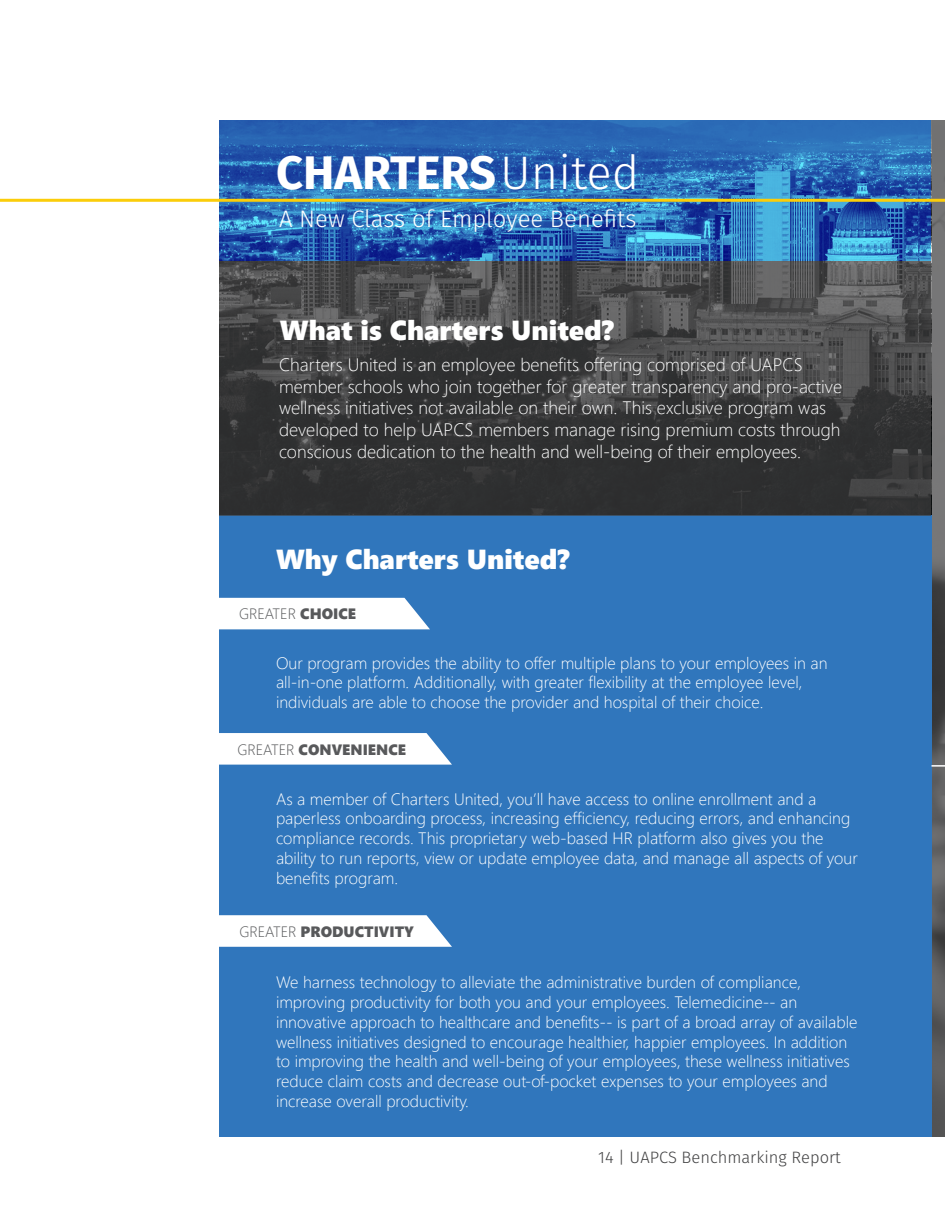
<style>
.page{position:relative;width:945px;height:1215px;background:#fff}
.page>*{position:absolute;margin:0;border:0;box-sizing:border-box;transform-origin:0 0}
.t1{font:700 47.1px "Fira Sans";color:#fff}
.t2{font:27.45px "Segoe UI Black";color:#fff}
.t3{font:300 23.85px "Fira Sans";color:#fff}
.t4{font:300 18px/21.6px "Segoe UI";color:#fff}
.t5{font:300 16.5px/19.8px "Segoe UI";color:#fff}
.t6{font:300 16.5px "Fira Sans";color:#414142}
.t7{font:15px "Segoe UI Black";color:#58595b}
.t8{font:300 15px "Segoe UI";color:#58595b}
.s1{font-weight:300}
.s2{font-family:"Segoe UI Black";font-weight:400}
.s3{font-family:"Segoe UI";font-weight:300}
</style>
<div class="page">
<div style="left:219px;top:515px;width:699px;height:621px;background:#3076bc"></div>
<svg style="left:219px;top:120px;width:699px;height:141px;background:#2b6bb6"></svg>
<svg style="left:219px;top:261px;width:699px;height:254px;background:#3e3e3f"></svg>
<hr style="left:0;top:199px;width:932px;height:3px;background:#fbcd0a">
<div style="left:219px;top:598px;width:211px;height:31px;background:#fff"></div>
<svg style="left:219px;top:733px;width:233px;height:32px;background:#f0f5fa"></svg>
<svg style="left:219px;top:915px;width:233px;height:32px;background:#f1f5fa"></svg>
<svg style="left:932px;top:120px;width:13px;height:1016px;background:#616162"></svg>
<div style="left:918px;top:515px;width:14px;height:621px;background:#3076bc"></div>
<svg style="left:918px;top:120px;width:14px;height:141px;background:#2d65ad"></svg>
<svg style="left:918px;top:261px;width:14px;height:254px;background:#3f4040"></svg>
<hr style="left:918px;top:199px;width:27px;height:3px;background:#fbcd0a">
<svg style="left:931px;top:765px;width:14px;height:2px"></svg>
<p class="t1" style="left:276px;top:133px;width:365px">CHARTERS<span class="s1">United</span></p>
<p class="t3" style="left:279px;top:202px;width:359px">A New Class of Employee Benefits</p>
<p class="t2" style="left:280px;top:310px;width:335px">What is Charters United?</p>
<p class="t4" style="left:279px;top:352px;width:565px">Charters United is an employee benefits offering comprised of UAPCS member schools who join together for greater transparency and pro-active wellness initiatives not available on their own. This exclusive program was developed to help UAPCS members manage rising premium costs through conscious dedication to the health and well-being of their employees.</p>
<p class="t2" style="left:276px;top:539px;width:295px">Why Charters United?</p>
<p class="t8" style="left:239px;top:599px;width:119px">GREATER <span class="s2">CHOICE</span></p>
<p class="t5" style="left:276px;top:651px;width:553px">Our program provides the ability to offer multiple plans to your employees in an all-in-one platform. Additionally, with greater flexibility at the employee level, individuals are able to choose the provider and hospital of their choice.</p>
<p class="t7" style="left:237px;top:739px;width:170px"><span class="s3">GREATER</span> CONVENIENCE</p>
<p class="t5" style="left:276px;top:787px;width:583px">As a member of Charters United, you’ll have access to online enrollment and a paperless onboarding process, increasing efficiency, reducing errors, and enhancing compliance records. This proprietary web-based HR platform also gives you the ability to run reports, view or update employee data, and manage all aspects of your benefits program.</p>
<p class="t7" style="left:239px;top:921px;width:176px"><span class="s3">GREATER</span> PRODUCTIVITY</p>
<p class="t5" style="left:276px;top:971px;width:583px">We harness technology to alleviate the administrative burden of compliance, improving productivity for both you and your employees. Telemedicine-- an innovative approach to healthcare and benefits-- is part of a broad array of available wellness initiatives designed to encourage healthier, happier employees. In addition to improving the health and well-being of your employees, these wellness initiatives reduce claim costs and decrease out-of-pocket expenses to your employees and increase overall productivity.</p>
<p class="t6" style="left:598px;top:1145px;width:244px">14 | UAPCS Benchmarking Report</p>
</div>
